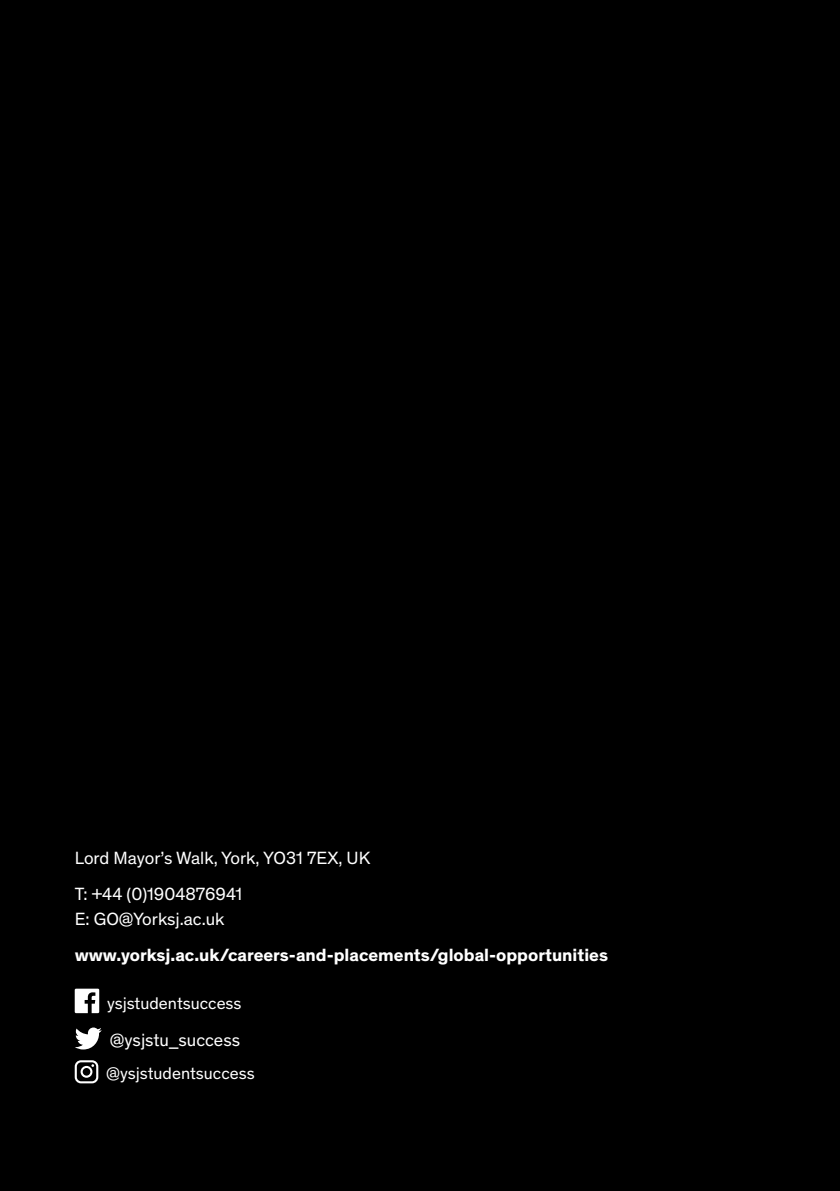
<style>
.page{position:relative;width:840px;height:1191px;background:#fff}
.page>*{position:absolute;margin:0;border:0;box-sizing:border-box;transform-origin:0 0}
.Text_Type{font:18px "Theinhardt";color:#fff}
.Text_Type-2{font:700 18px "Theinhardt";color:#fff}
.Text_Type-3{font:17.2px "Theinhardt";color:#fff}
</style>
<div class="page">
<div style="left:0;top:0;width:839px;height:1191px;background:#000"></div>
<svg style="left:75px;top:988px;width:24px;height:25px"></svg>
<svg style="left:75px;top:1027px;width:27px;height:22px"></svg>
<svg style="left:75px;top:1060px;width:23px;height:23px"></svg>
<p class="Text_Type" style="left:75px;top:845px;width:297px">Lord Mayor’s Walk, York, YO31 7EX, UK</p>
<p class="Text_Type" style="left:75px;top:881px;width:169px">T: +44 (0)1904876941</p>
<p class="Text_Type" style="left:75px;top:906px;width:151px">E: GO@Yorksj.ac.uk</p>
<p class="Text_Type-2" style="left:75px;top:942px;width:534px">www.yorksj.ac.uk/careers-and-placements/global-opportunities</p>
<p class="Text_Type-3" style="left:107px;top:991px;width:136px">ysjstudentsuccess</p>
<p class="Text_Type" style="left:110px;top:1026px;width:132px">@ysjstu_success</p>
<p class="Text_Type-3" style="left:106px;top:1061px;width:150px">@ysjstudentsuccess</p>
</div>
